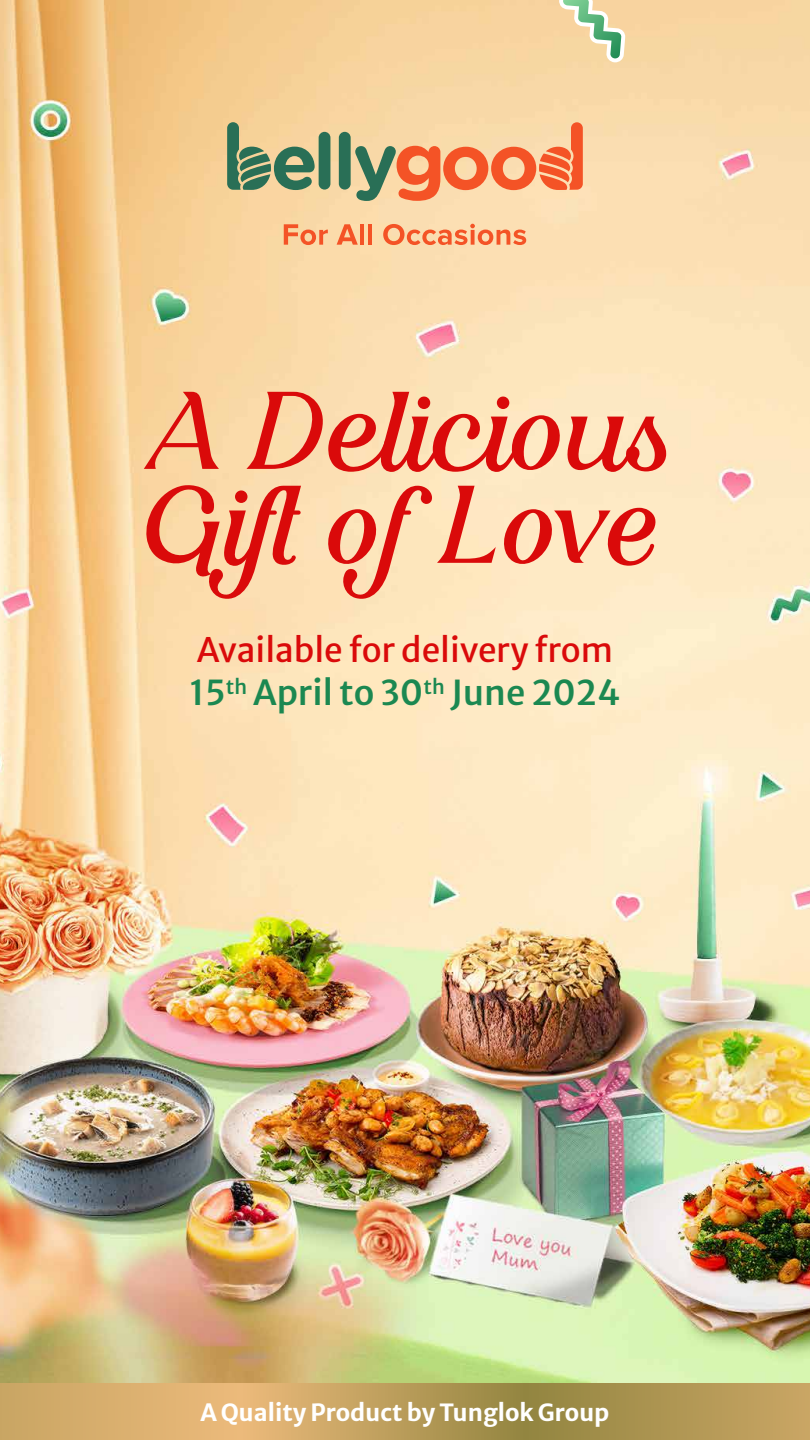
<style>
.page{position:relative;width:810px;height:1440px;background:#fff}
.page>*{position:absolute;margin:0;border:0;box-sizing:border-box;transform-origin:0 0}
.t1{font:500 34.2px "Merriweather Sans";color:#1b8851}
.t2{font:33.3px "Merriweather Sans";color:#da0a0a}
.t3{font:700 23.55px "Merriweather Sans";color:#fff}
</style>
<div class="page">
<img style="left:0;top:0;width:810px;height:1384px">
<svg style="left:0;top:1384px;width:810px;height:56px;background:#c1a05e"></svg>
<svg style="left:144px;top:392px;width:75px;height:77px;background:#f1a37a"></svg>
<svg style="left:246px;top:392px;width:420px;height:87px;background:#f2a487"></svg>
<svg style="left:145px;top:485px;width:156px;height:117px;background:#f19c7a"></svg>
<svg style="left:325px;top:486px;width:332px;height:116px;background:#f6bd9d"></svg>
<svg style="left:559px;top:0;width:67px;height:62px"></svg>
<svg style="left:284px;top:224px;width:44px;height:21px"></svg>
<svg style="left:337px;top:224px;width:21px;height:21px"></svg>
<hr style="left:360px;top:224px;width:4px;height:21px;background:#f45326">
<hr style="left:368px;top:224px;width:4px;height:21px;background:#f45326">
<svg style="left:383px;top:224px;width:143px;height:21px;background:#f8a87b"></svg>
<div style="left:319px;top:132px;width:11px;height:58px;background:#296f56;border-radius:6px"></div>
<div style="left:339px;top:132px;width:12px;height:58px;background:#296f56;border-radius:6px"></div>
<svg style="left:227px;top:122px;width:88px;height:68px;background:#98a47b"></svg>
<svg style="left:355px;top:122px;width:228px;height:79px;background:#ebab7e"></svg>
<h2 class="t2" style="left:197px;top:621px;width:418px">Available for delivery from</h2>
<h1 class="t1" style="left:190px;top:662px;width:432px">15<sup>th</sup> April to 30<sup>th</sup> June 2024</h1>
<p class="t3" style="left:201px;top:1391px;width:410px">A Quality Product by Tunglok Group</p>
</div>
